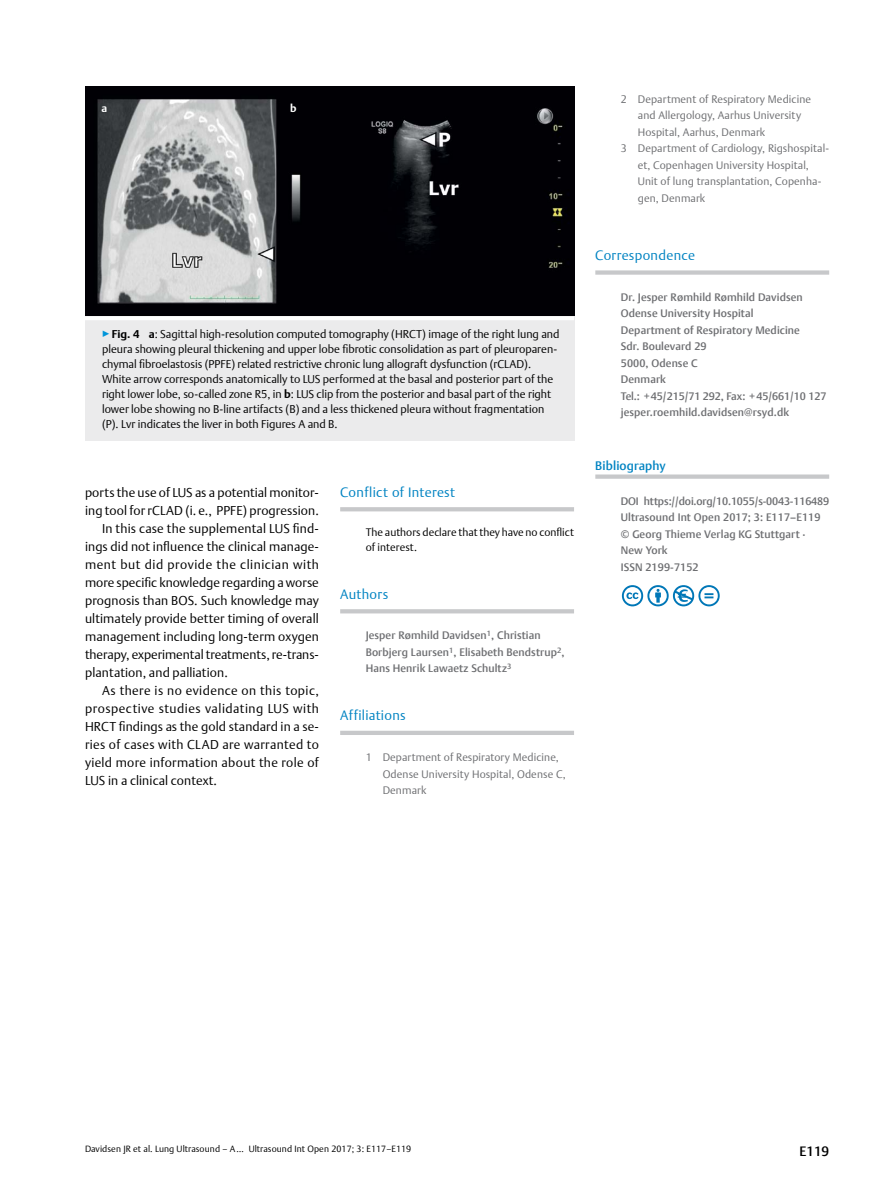
<style>
.page{position:relative;width:893px;height:1191px;background:#fff}
.page>*{position:absolute;margin:0;border:0;box-sizing:border-box;transform-origin:0 0}
.t1{font:300 13.5px "Thieme Argo 2011";letter-spacing:.025em;color:#0083c2}
.t2{font:500 13.5px "Thieme Argo 2011";color:#000}
.t3{font:300 12.75px "Thieme Argo 2011";letter-spacing:.01em;color:#000}
.t4{font:300 12.75px "Thieme Argo 2011";letter-spacing:.04em;color:#000}
.t5{font:300 12.75px "Thieme Argo 2011";letter-spacing:.03em;color:#000}
.t6{font:300 12.75px "Thieme Argo 2011";letter-spacing:.035em;color:#000}
.t7{font:500 12.3px "Thieme Argo 2011";letter-spacing:.01em;color:#0083c2}
.t8{font:300 11.25px/15px "Thieme Argo 2011";color:#000}
.t9{font:500 10.8px/16.5px "Thieme Argo 2011";letter-spacing:.01em;color:#6d6e71}
.t10{font:300 10.8px/16.5px "Thieme Argo 2011";letter-spacing:.01em;color:#6d6e71}
.t11{font:300 10.8px/15px "Thieme Argo 2011";color:#000}
.t12{font:700 10.8px "Thieme Argo 2011";color:#fff}
.t13{font:300 9px "Thieme Argo 2011";letter-spacing:.01em;color:#000}
.s1{color:#0095da}
.s2{font-weight:700}
</style>
<div class="page">
<svg style="left:622px;top:585px;width:98px;height:21px"></svg>
<img style="left:85px;top:86px;width:489px;height:230px">
<div style="left:85px;top:317px;width:489px;height:124px;background:#ebebec"></div>
<hr style="left:85px;top:316px;width:489px;height:4px;background:#fff">
<hr style="left:340px;top:507px;width:234px;height:4px;background:#c7c8ca">
<hr style="left:340px;top:609px;width:234px;height:4px;background:#c7c8ca">
<div style="left:340px;top:730px;width:234px;height:5px;background:#c7c8ca"></div>
<div style="left:595px;top:270px;width:234px;height:5px;background:#c7c8ca"></div>
<div style="left:595px;top:474px;width:234px;height:5px;background:#c7c8ca"></div>
<p class="t12" style="left:102px;top:101px;width:7px">a</p>
<p class="t12" style="left:290px;top:101px;width:8px">b</p>
<p class="t8" style="left:102px;top:326px;width:459px"><span class="s1">▶</span><span class="s2">Fig. 4 a</span>: Sagittal high-resolution computed tomography (HRCT) image of the right lung and pleura showing pleural thickening and upper lobe fibrotic consolidation as part of pleuroparen&shy;chymal fibroelastosis (PPFE) related restrictive chronic lung allograft dysfunction (rCLAD).<br>White arrow corresponds anatomically to LUS performed at the basal and posterior part of the right lower lobe, so-called zone R5, in <span class="s2">b</span>: LUS clip from the posterior and basal part of the right lower lobe showing no B-line artifacts (B) and a less thickened pleura without fragmentation (P). Lvr indicates the liver in both Figures A and B.</p>
<p class="t3" style="left:85px;top:483px;width:235px">ports the use of LUS as a potential monitor-</p>
<p class="t3" style="left:85px;top:501px;width:235px">ing tool for rCLAD (i. e., PPFE) progression.</p>
<p class="t3" style="left:102px;top:519px;width:218px">In this case the supplemental LUS find-</p>
<p class="t3" style="left:85px;top:537px;width:235px">ings did not influence the clinical manage-</p>
<p class="t4" style="left:85px;top:555px;width:235px">ment but did provide the clinician with</p>
<p class="t3" style="left:85px;top:573px;width:235px">more specific knowledge regarding a worse</p>
<p class="t3" style="left:85px;top:591px;width:235px">prognosis than BOS. Such knowledge may</p>
<p class="t3" style="left:85px;top:609px;width:235px">ultimately provide better timing of overall</p>
<p class="t3" style="left:85px;top:627px;width:235px">management including long-term oxygen</p>
<p class="t3" style="left:85px;top:645px;width:235px">therapy, experimental treatments, re-trans-</p>
<p class="t3" style="left:85px;top:663px;width:144px">plantation, and palliation.</p>
<p class="t6" style="left:102px;top:681px;width:218px">As there is no evidence on this topic,</p>
<p class="t4" style="left:85px;top:699px;width:235px">prospective studies validating LUS with</p>
<p class="t3" style="left:85px;top:717px;width:235px">HRCT findings as the gold standard in a se-</p>
<p class="t5" style="left:85px;top:735px;width:235px">ries of cases with CLAD are warranted to</p>
<p class="t3" style="left:85px;top:753px;width:235px">yield more information about the role of</p>
<p class="t3" style="left:85px;top:771px;width:133px">LUS in a clinical context.</p>
<p class="t1" style="left:340px;top:483px;width:116px">Conflict of Interest</p>
<p class="t11" style="left:366px;top:524px;width:210px">The authors declare that they have no conflict of interest.</p>
<p class="t1" style="left:340px;top:585px;width:50px">Authors</p>
<p class="t9" style="left:366px;top:627px;width:200px">Jesper Rømhild Davidsen<sup>1</sup>, Christian<br>Borbjerg Laursen<sup>1</sup>, Elisabeth Bendstrup<sup>2</sup>,<br>Hans Henrik Lawaetz Schultz<sup>3</sup></p>
<p class="t1" style="left:340px;top:706px;width:67px">Affiliations</p>
<p class="t10" style="left:383px;top:748px;width:184px;text-indent:-17px">1 Department of Respiratory Medicine,<br>Odense University Hospital, Odense C,<br>Denmark</p>
<p class="t10" style="left:621px;top:90px;width:192px">2 Department of Respiratory Medicine</p>
<p class="t10" style="left:638px;top:107px;width:165px">and Allergology, Aarhus University</p>
<p class="t10" style="left:638px;top:123px;width:129px">Hospital, Aarhus, Denmark</p>
<p class="t10" style="left:621px;top:140px;width:210px">3 Department of Cardiology, Rigshospital-</p>
<p class="t10" style="left:638px;top:156px;width:173px">et, Copenhagen University Hospital,</p>
<p class="t10" style="left:638px;top:173px;width:185px">Unit of lung transplantation, Copenha-</p>
<p class="t10" style="left:638px;top:189px;width:69px">gen, Denmark</p>
<p class="t1" style="left:595px;top:246px;width:101px">Correspondence</p>
<p class="t9" style="left:621px;top:288px;width:207px">Dr. Jesper Rømhild Rømhild Davidsen<br>Odense University Hospital<br>Department of Respiratory Medicine<br>Sdr. Boulevard 29<br>5000, Odense C<br>Denmark<br>Tel.: +45/215/71 292, Fax: +45/661/10 127 jesper.roemhild.davidsen@rsyd.dk</p>
<p class="t7" style="left:595px;top:458px;width:72px">Bibliography</p>
<p class="t9" style="left:621px;top:492px;width:210px">DOI https://doi.org/10.1055/s-0043-116489<br>Ultrasound Int Open 2017; 3: E117–E119 © Georg Thieme Verlag KG Stuttgart ·<br>New York<br>ISSN 2199-7152</p>
<p class="t13" style="left:85px;top:1143px;width:328px">Davidsen JR et al. Lung Ultrasound – A … Ultrasound Int Open 2017; 3: E117–E119</p>
<p class="t2" style="left:799px;top:1142px;width:31px">E119</p>
</div>
